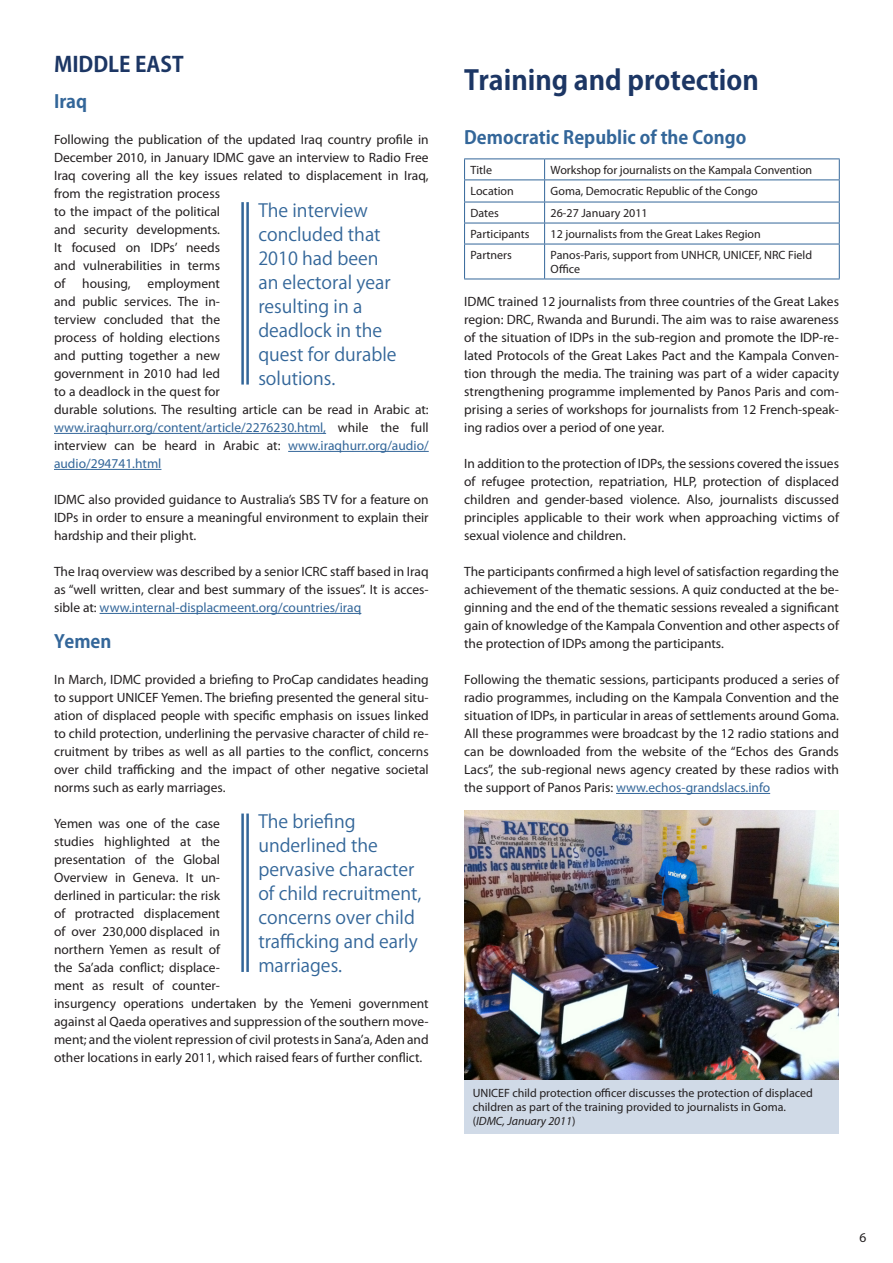
<style>
.page{position:relative;width:893px;height:1263px;background:#fff}
.page>*{position:absolute;margin:0;border:0;box-sizing:border-box;transform-origin:0 0}
.t1{font:700 27px "Koz Go Pro";color:#1c3664}
.Header_1_2{font:700 21px "Koz Go Pro";color:#1c3664}
.t2{font:18px/24px "Koz Go Pro";color:#369}
.Header_2{font:700 18px "Koz Go Pro";color:#369}
.t3{font:13.5px/18px "Myriad Pro";color:#231f20;text-align:justify}
.t4{font:12px/14px "Myriad Pro";color:#231f20}
.s1{color:#369}
.s2{font-style:italic}
</style>
<div class="page">
<hr style="left:54px;top:433px;width:272px;height:1px;background:#369">
<hr style="left:288px;top:451px;width:141px;height:1px;background:#369">
<hr style="left:54px;top:469px;width:107px;height:1px;background:#369">
<hr style="left:100px;top:613px;width:261px;height:1px;background:#369">
<hr style="left:616px;top:793px;width:154px;height:1px;background:#369">
<hr style="left:464px;top:159px;width:81px;height:1px;background:#369">
<hr style="left:545px;top:159px;width:295px;height:1px;background:#369">
<hr style="left:464px;top:180px;width:81px;height:1px;background:#369">
<hr style="left:545px;top:180px;width:295px;height:1px;background:#369">
<hr style="left:464px;top:202px;width:81px;height:1px;background:#369">
<hr style="left:545px;top:202px;width:295px;height:1px;background:#369">
<hr style="left:464px;top:223px;width:81px;height:1px;background:#369">
<svg style="left:464px;top:159px;width:1px;height:85px"></svg>
<hr style="left:545px;top:223px;width:295px;height:1px;background:#369">
<svg style="left:544px;top:159px;width:1px;height:85px"></svg>
<svg style="left:839px;top:159px;width:1px;height:85px"></svg>
<hr style="left:464px;top:244px;width:81px;height:1px;background:#369">
<hr style="left:464px;top:244px;width:1px;height:35px;background:#369">
<hr style="left:545px;top:244px;width:295px;height:1px;background:#369">
<hr style="left:544px;top:244px;width:1px;height:35px;background:#369">
<hr style="left:839px;top:244px;width:1px;height:35px;background:#369">
<hr style="left:464px;top:279px;width:81px;height:1px;background:#369">
<hr style="left:545px;top:279px;width:295px;height:1px;background:#369">
<div style="left:464px;top:1080px;width:375px;height:53px;background:#d0dae7"></div>
<img style="left:464px;top:810px;width:374px;height:270px">
<hr style="left:246px;top:202px;width:3px;height:183px;background:#369">
<hr style="left:241px;top:202px;width:3px;height:183px;background:#369">
<hr style="left:246px;top:813px;width:3px;height:159px;background:#369">
<hr style="left:241px;top:813px;width:3px;height:159px;background:#369">
<p class="Header_1_2" style="left:54px;top:51px;width:131px">MIDDLE EAST</p>
<p class="Header_2" style="left:54px;top:90px;width:35px">Iraq</p>
<p class="t3" style="left:54px;top:130px;width:376px;text-align:left">Following the publication of the updated Iraq country profile in December 2010, in January IDMC gave an interview to Radio Free Iraq covering all the key issues related to displacement in Iraq, from the registration process<br>to the impact of the political<br>and security developments.<br>It focused on IDPs’ needs<br>and vulnerabilities in terms<br>of housing,</p>
<p class="t2" style="left:258px;top:198px;width:140px">The interview concluded that<br>2010 had been an electoral year resulting in a deadlock in the quest for durable solutions.</p>
<p class="t3" style="left:54px;top:274px;width:376px;text-align:left;text-indent:94px">employment<br>and public services. The in-<br>terview concluded that the<br>process of holding elections<br>and putting together a new<br>government in 2010 had led<br>to a deadlock in the quest for<br>durable solutions. The resulting article can be read in Arabic at: <span class="s1">www.iraqhurr.org/content/article/2276230.html,</span> while the full interview can be heard in Arabic at: <span class="s1">www.iraqhurr.org/audio/ audio/294741.html</span></p>
<p class="t3" style="left:54px;top:490px;width:376px">IDMC also provided guidance to Australia’s SBS TV for a feature on IDPs in order to ensure a meaningful environment to explain their hardship and their plight.</p>
<p class="t3" style="left:54px;top:562px;width:376px">The Iraq overview was described by a senior ICRC staff based in Iraq as “well written, clear and best summary of the issues”. It is acces&shy;sible at: <span class="s1">www.internal-displacmeent.org/countries/iraq</span></p>
<p class="Header_2" style="left:54px;top:630px;width:59px">Yemen</p>
<p class="t3" style="left:54px;top:670px;width:376px">In March, IDMC provided a briefing to ProCap candidates heading to support UNICEF Yemen. The briefing presented the general situ&shy;ation of displaced people with specific emphasis on issues linked to child protection, underlining the pervasive character of child re&shy;cruitment by tribes as well as all parties to the conflict, concerns over child trafficking and the impact of other negative societal norms such as early marriages.</p>
<p class="t3" style="left:54px;top:814px;width:376px;text-align:left">Yemen was one of the case<br>studies highlighted at the<br>presentation of the Global<br>Overview in Geneva. It un-<br>derlined in particular: the risk<br>of protracted displacement<br>of over 230,000 displaced in<br>northern Yemen as result of<br>the Sa’ada conflict; displace-<br>ment as result of counter-<br>insurgency operations undertaken by the Yemeni government against al Qaeda operatives and suppression of the southern move&shy;ment; and the violent repression of civil protests in Sana’a, Aden and other locations in early 2011, which raised fears of further conflict.</p>
<p class="t2" style="left:258px;top:810px;width:165px">The briefing underlined the pervasive character of child recruitment, concerns over child trafficking and early marriages.</p>
<p class="t1" style="left:464px;top:63px;width:296px">Training and protection</p>
<p class="Header_2" style="left:464px;top:126px;width:284px">Democratic Republic of the Congo</p>
<p class="t4" style="left:471px;top:163px;width:23px">Title</p>
<p class="t4" style="left:551px;top:163px;width:263px">Workshop for journalists on the Kampala Convention</p>
<p class="t4" style="left:471px;top:184px;width:45px">Location</p>
<p class="t4" style="left:551px;top:184px;width:209px">Goma, Democratic Republic of the Congo</p>
<p class="t4" style="left:471px;top:206px;width:30px">Dates</p>
<p class="t4" style="left:551px;top:206px;width:99px">26-27 January 2011</p>
<p class="t4" style="left:471px;top:227px;width:60px">Participants</p>
<p class="t4" style="left:551px;top:227px;width:212px">12 journalists from the Great Lakes Region</p>
<p class="t4" style="left:471px;top:248px;width:43px">Partners</p>
<p class="t4" style="left:551px;top:248px;width:263px">Panos-Paris, support from UNHCR, UNICEF, NRC Field<br>Office</p>
<p class="t3" style="left:464px;top:292px;width:376px">IDMC trained 12 journalists from three countries of the Great Lakes region: DRC, Rwanda and Burundi. The aim was to raise awareness of the situation of IDPs in the sub-region and promote the IDP-re&shy;lated Protocols of the Great Lakes Pact and the Kampala Conven&shy;tion through the media. The training was part of a wider capacity strengthening programme implemented by Panos Paris and com&shy;prising a series of workshops for journalists from 12 French-speak&shy;ing radios over a period of one year.</p>
<p class="t3" style="left:464px;top:454px;width:376px">In addition to the protection of IDPs, the sessions covered the issues of refugee protection, repatriation, HLP, protection of displaced children and gender-based violence. Also, journalists discussed principles applicable to their work when approaching victims of sexual violence and children.</p>
<p class="t3" style="left:464px;top:562px;width:376px">The participants confirmed a high level of satisfaction regarding the achievement of the thematic sessions. A quiz conducted at the be&shy;ginning and the end of the thematic sessions revealed a significant gain of knowledge of the Kampala Convention and other aspects of the protection of IDPs among the participants.</p>
<p class="t3" style="left:464px;top:670px;width:376px">Following the thematic sessions, participants produced a series of radio programmes, including on the Kampala Convention and the situation of IDPs, in particular in areas of settlements around Goma.<br>All these programmes were broadcast by the 12 radio stations and can be downloaded from the website of the “Echos des Grands Lacs”, the sub-regional news agency created by these radios with the support of Panos Paris: <span class="s1">www.echos-grandslacs.info</span></p>
<p class="t4" style="left:473px;top:1086px;width:342px">UNICEF child protection officer discusses the protection of displaced children as part of the training provided to journalists in Goma. (<span class="s2">IDMC, January 2011</span>)</p>
<p class="t3" style="left:859px;top:1228px;width:8px">6</p>
</div>
